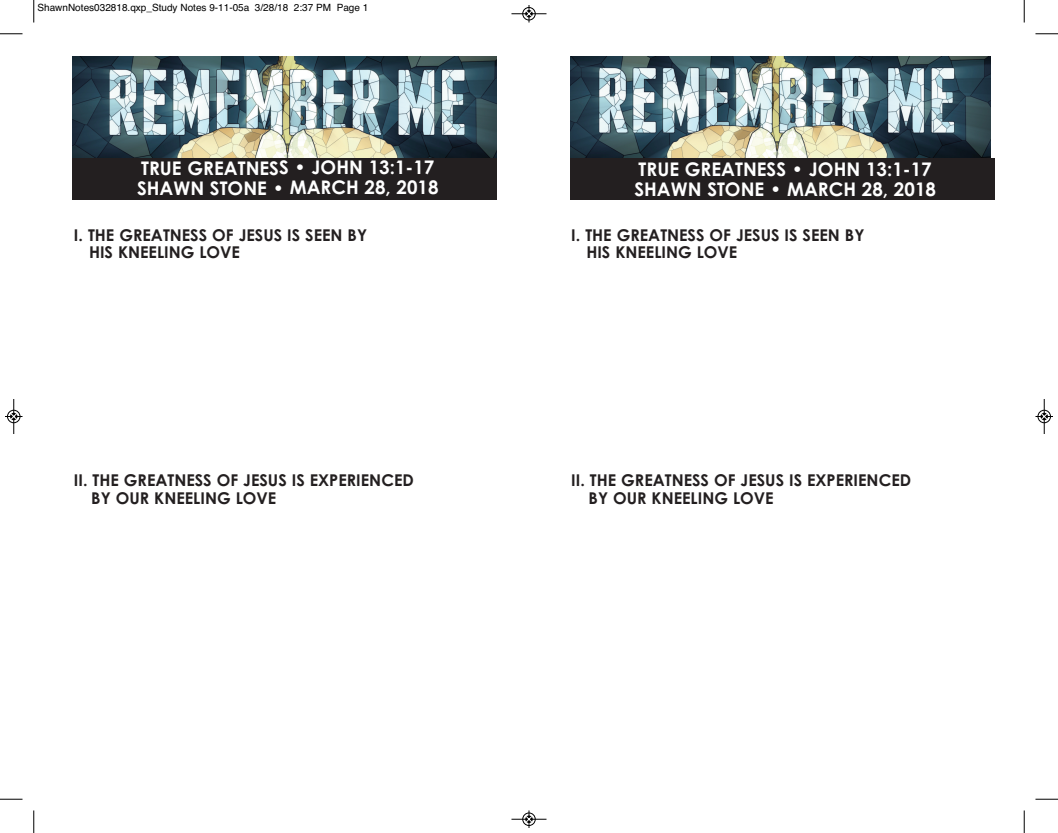
<style>
.page{position:relative;width:1058px;height:833px;background:#fff}
.page>*{position:absolute;margin:0;border:0;box-sizing:border-box;transform-origin:0 0}
.t1{font:700 18.75px/20px "Century Gothic";color:#fff}
.t2{font:700 16.25px/17.5px "Century Gothic";color:#231f20}
.t3{font:10px "Helvetica";color:#000}
</style>
<div class="page">
<div style="left:73px;top:176px;width:424px;height:23px;background:#231f20"></div>
<img style="left:73px;top:56px;width:424px;height:102px">
<div style="left:73px;top:158px;width:424px;height:24px;background:#231f20"></div>
<div style="left:570px;top:176px;width:424px;height:23px;background:#231f20"></div>
<img style="left:570px;top:56px;width:420px;height:102px">
<div style="left:570px;top:158px;width:424px;height:24px;background:#231f20"></div>
<svg style="left:33px;top:0;width:2px;height:22px"></svg>
<svg style="left:0;top:33px;width:22px;height:2px"></svg>
<svg style="left:1023px;top:0;width:2px;height:22px"></svg>
<svg style="left:1035px;top:33px;width:23px;height:2px"></svg>
<svg style="left:33px;top:810px;width:2px;height:22px"></svg>
<svg style="left:0;top:798px;width:22px;height:2px"></svg>
<svg style="left:1023px;top:810px;width:2px;height:22px"></svg>
<svg style="left:1035px;top:798px;width:23px;height:2px"></svg>
<hr style="left:511px;top:14px;width:35px;height:1px;background:#000">
<div style="left:522px;top:7px;width:13px;height:13px;border:1px solid #000;border-radius:50%"></div>
<svg style="left:526px;top:5px;width:6px;height:17px"></svg>
<hr style="left:511px;top:819px;width:35px;height:1px;background:#000">
<div style="left:522px;top:812px;width:13px;height:13px;border:1px solid #000;border-radius:50%"></div>
<svg style="left:526px;top:810px;width:6px;height:18px"></svg>
<hr style="left:14px;top:399px;width:1px;height:35px;background:#000">
<div style="left:7px;top:410px;width:13px;height:13px;border:1px solid #000;border-radius:50%"></div>
<svg style="left:5px;top:413px;width:17px;height:6px"></svg>
<hr style="left:1044px;top:399px;width:1px;height:35px;background:#000">
<div style="left:1037px;top:410px;width:13px;height:13px;border:1px solid #000;border-radius:50%"></div>
<svg style="left:1035px;top:413px;width:17px;height:6px"></svg>
<p class="t3" style="left:38px;top:2px;width:332px">ShawnNotes032818.qxp_Study Notes 9-11-05a 3/28/18 2:37 PM Page 1</p>
<p class="t1" style="left:137px;top:158px;width:303px">TRUE GREATNESS • JOHN 13:1-17<br>SHAWN STONE • MARCH 28, 2018</p>
<p class="t1" style="left:634px;top:159px;width:303px">TRUE GREATNESS • JOHN 13:1-17<br>SHAWN STONE • MARCH 28, 2018</p>
<p class="t2" style="left:89px;top:226px;width:280px;text-indent:-15px">I. THE GREATNESS OF JESUS IS SEEN BY<br>HIS KNEELING LOVE</p>
<p class="t2" style="left:586px;top:226px;width:280px;text-indent:-15px">I. THE GREATNESS OF JESUS IS SEEN BY<br>HIS KNEELING LOVE</p>
<p class="t2" style="left:91px;top:471px;width:324px;text-indent:-17px">II. THE GREATNESS OF JESUS IS EXPERIENCED<br>BY OUR KNEELING LOVE</p>
<p class="t2" style="left:588px;top:471px;width:324px;text-indent:-17px">II. THE GREATNESS OF JESUS IS EXPERIENCED<br>BY OUR KNEELING LOVE</p>
</div>
